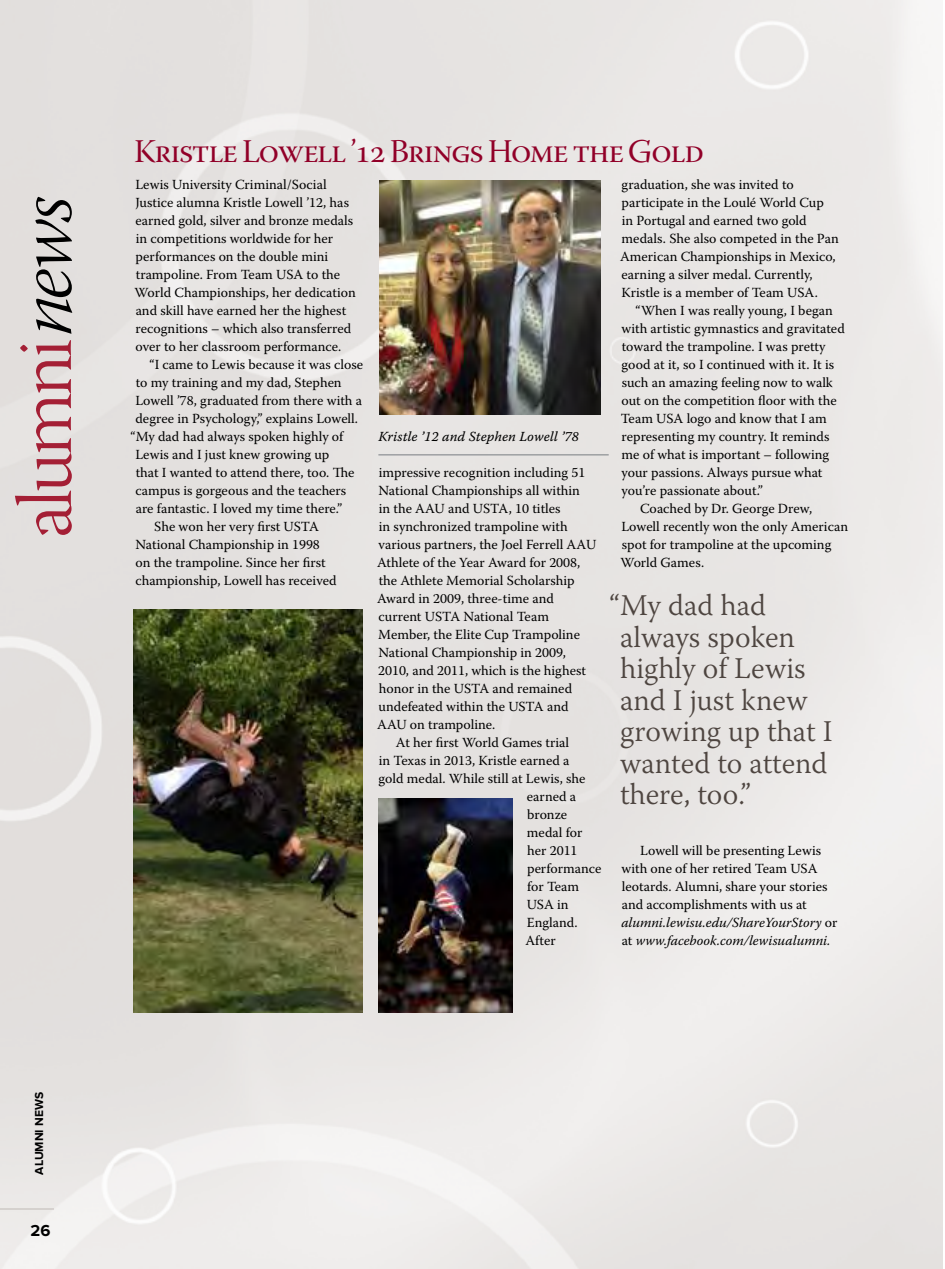
<style>
.page{position:relative;width:945px;height:1269px;background:#fff}
.page>*{position:absolute;margin:0;border:0;box-sizing:border-box;transform-origin:0 0}
.t1{font:78px "Warnock Pro Light Subh";color:#a41f35}
.t2{font:33px "Warnock Pro Subh";letter-spacing:-.04em;color:#910028}
.t3{font:300 30px/31.5px "Warnock Pro";color:#4e4540}
.t4{font:700 16.5px "Proxima Nova";color:#000}
.t5{font:13.8px/18px "Warnock Pro";color:#000}
.t6{font:13.8px "Warnock Pro It Capt";color:#000}
.t7{font:700 12px "Proxima Nova";color:#000}
.s1{font-family:"Warnock Pro Light It Subh";color:#000}
.s2{font-style:italic}
</style>
<div class="page">
<img style="left:0;top:0;width:943px;height:1269px">
<hr style="left:0;top:1208px;width:54px;height:2px;background:#e0dcda">
<img style="left:379px;top:181px;width:222px;height:234px">
<img style="left:378px;top:799px;width:135px;height:213px">
<hr style="left:378px;top:454px;width:231px;height:1px;background:#797d82">
<img style="left:134px;top:609px;width:228px;height:403px">
<h1 class="t1" style="left:3px;top:538px;width:345px;rotate:-90deg">alumni<span class="s1">news</span></h1>
<p class="t7" style="left:32px;top:1174px;width:82px;rotate:-90deg">Alumni News</p>
<p class="t4" style="left:31px;top:1221px;width:21px">26</p>
<h2 class="t2" style="left:134px;top:133px;width:571px">Kristle Lowell ’12 Brings Home the Gold</h2>
<p class="t5" style="left:135px;top:175px;width:223px">Lewis University Criminal/Social Justice alumna Kristle Lowell ’12, has earned gold, silver and bronze medals in competitions worldwide for her performances on the double mini trampoline. From Team USA to the World Championships, her dedication and skill have earned her the highest recognitions – which also transferred over to her classroom performance.</p>
<p class="t5" style="left:150px;top:355px;width:215px">“I came to Lewis because it was close</p>
<p class="t5" style="left:136px;top:373px;width:207px">to my training and my dad, Stephen</p>
<p class="t5" style="left:135px;top:391px;width:228px">Lowell ’78, graduated from there with a</p>
<p class="t5" style="left:135px;top:409px;width:224px">degree in Psychology,” explains Lowell.</p>
<p class="t5" style="left:131px;top:427px;width:214px">“My dad had always spoken highly of</p>
<p class="t5" style="left:135px;top:445px;width:195px">Lewis and I just knew growing up</p>
<p class="t5" style="left:136px;top:463px;width:220px">that I wanted to attend there, too. The</p>
<p class="t5" style="left:135px;top:481px;width:212px">campus is gorgeous and the teachers</p>
<p class="t5" style="left:136px;top:499px;width:208px">are fantastic. I loved my time there.”</p>
<p class="t5" style="left:154px;top:517px;width:166px">She won her very first USTA</p>
<p class="t5" style="left:135px;top:535px;width:186px">National Championship in 1998</p>
<p class="t5" style="left:135px;top:553px;width:192px">on the trampoline. Since her first</p>
<p class="t5" style="left:135px;top:571px;width:203px">championship, Lowell has received</p>
<p class="t5" style="left:620px;top:175px;width:220px">graduation, she was invited to participate in the Loulé World Cup<br>in Portugal and earned two gold medals. She also competed in the Pan American Championships in Mexico, earning a silver medal. Currently, Kristle is a member of Team USA.</p>
<p class="t5" style="left:636px;top:301px;width:199px">“When I was really young, I began</p>
<p class="t5" style="left:622px;top:319px;width:225px">with artistic gymnastics and gravitated</p>
<p class="t5" style="left:622px;top:337px;width:205px">toward the trampoline. I was pretty</p>
<p class="t5" style="left:622px;top:355px;width:214px">good at it, so I continued with it. It is</p>
<p class="t5" style="left:622px;top:373px;width:213px">such an amazing feeling now to walk</p>
<p class="t5" style="left:621px;top:391px;width:217px">out on the competition floor with the</p>
<p class="t5" style="left:621px;top:409px;width:208px">Team USA logo and know that I am</p>
<p class="t5" style="left:622px;top:427px;width:209px">representing my country. It reminds</p>
<p class="t5" style="left:622px;top:445px;width:209px">me of what is important – following</p>
<p class="t5" style="left:621px;top:463px;width:203px">your passions. Always pursue what</p>
<p class="t5" style="left:621px;top:481px;width:143px">you’re passionate about.”</p>
<p class="t5" style="left:640px;top:499px;width:174px">Coached by Dr. George Drew,</p>
<p class="t5" style="left:621px;top:517px;width:228px">Lowell recently won the only American</p>
<p class="t5" style="left:622px;top:535px;width:211px">spot for trampoline at the upcoming</p>
<p class="t5" style="left:621px;top:553px;width:85px">World Games.</p>
<p class="t6" style="left:378px;top:428px;width:202px">Kristle ’12 and Stephen Lowell ’78</p>
<p class="t5" style="left:379px;top:463px;width:208px">impressive recognition including 51</p>
<p class="t5" style="left:378px;top:481px;width:203px">National Championships all within</p>
<p class="t5" style="left:379px;top:499px;width:183px">in the AAU and USTA, 10 titles</p>
<p class="t5" style="left:379px;top:517px;width:190px">in synchronized trampoline with</p>
<p class="t5" style="left:378px;top:535px;width:219px">various partners, the Joel Ferrell AAU</p>
<p class="t5" style="left:377px;top:553px;width:205px">Athlete of the Year Award for 2008,</p>
<p class="t5" style="left:379px;top:571px;width:197px">the Athlete Memorial Scholarship</p>
<p class="t5" style="left:377px;top:589px;width:178px">Award in 2009, three-time and</p>
<p class="t5" style="left:378px;top:607px;width:172px">current USTA National Team</p>
<p class="t5" style="left:378px;top:625px;width:203px">Member, the Elite Cup Trampoline</p>
<p class="t5" style="left:378px;top:643px;width:189px">National Championship in 2009,</p>
<p class="t5" style="left:378px;top:661px;width:209px">2010, and 2011, which is the highest</p>
<p class="t5" style="left:379px;top:679px;width:195px">honor in the USTA and remained</p>
<p class="t5" style="left:379px;top:697px;width:191px">undefeated within the USTA and</p>
<p class="t5" style="left:377px;top:715px;width:120px">AAU on trampoline.</p>
<p class="t5" style="left:396px;top:733px;width:175px">At her first World Games trial</p>
<p class="t5" style="left:379px;top:751px;width:192px">in Texas in 2013, Kristle earned a</p>
<p class="t5" style="left:379px;top:769px;width:208px">gold medal. While still at Lewis, she</p>
<p class="t5" style="left:527px;top:787px;width:51px">earned a</p>
<p class="t5" style="left:527px;top:805px;width:42px">bronze</p>
<p class="t5" style="left:527px;top:823px;width:57px">medal for</p>
<p class="t5" style="left:527px;top:841px;width:52px">her 2011</p>
<p class="t5" style="left:527px;top:859px;width:76px">performance</p>
<p class="t5" style="left:527px;top:877px;width:54px">for Team</p>
<p class="t5" style="left:527px;top:895px;width:43px">USA in</p>
<p class="t5" style="left:527px;top:913px;width:52px">England.</p>
<p class="t5" style="left:525px;top:931px;width:32px">After</p>
<h3 class="t3" style="left:620px;top:589px;width:214px;text-indent:-11px">“My dad had always spoken highly of Lewis and I just knew growing up that I wanted to attend there, too.”</h3>
<p class="t5" style="left:621px;top:841px;width:218px;text-indent:19px">Lowell will be presenting Lewis with one of her retired Team USA leotards. Alumni, share your stories and accomplishments with us at <span class="s2">alumni.lewisu.edu/ShareYourStory</span> or at <span class="s2">www.facebook.com/lewisualumni.</span></p>
</div>
